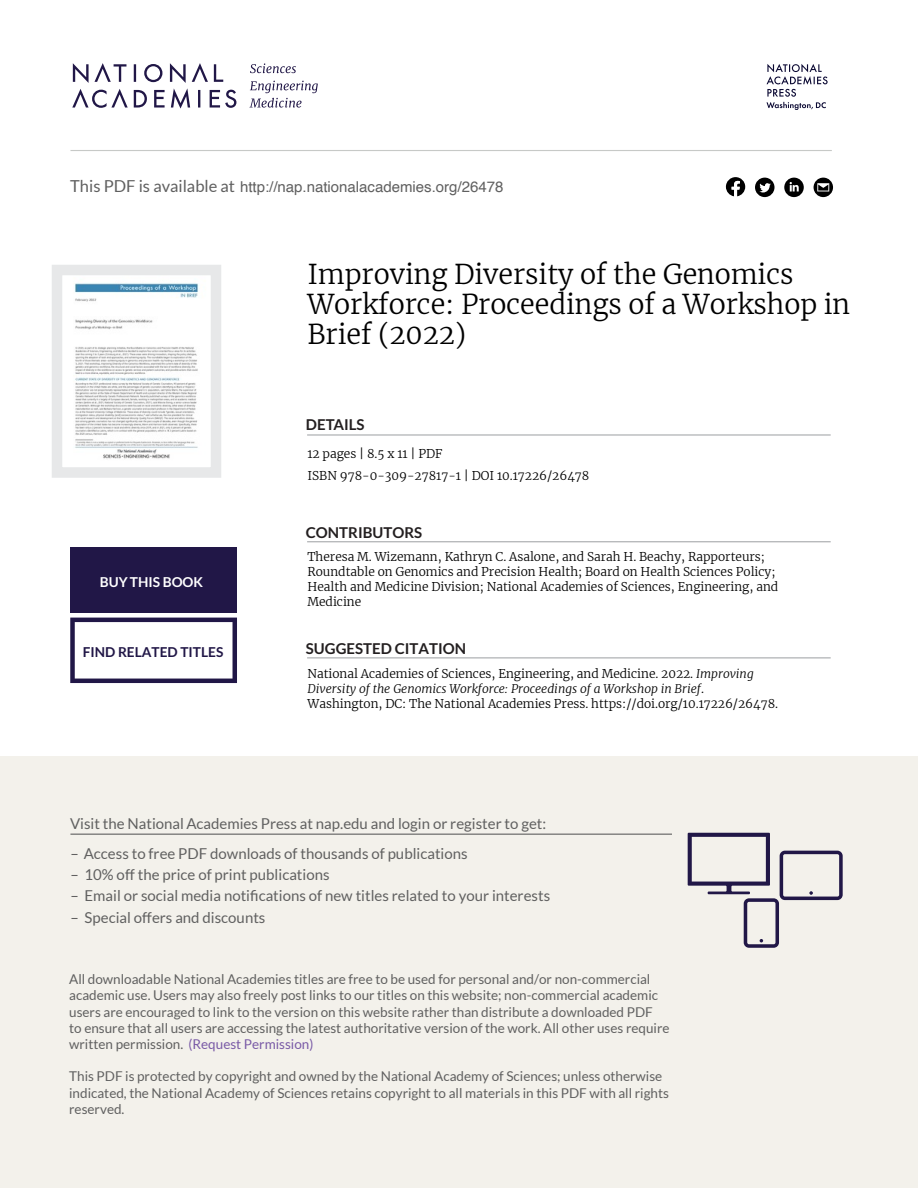
<style>
.page{position:relative;width:918px;height:1188px;background:#fff}
.page>*{position:absolute;margin:0;border:0;box-sizing:border-box;transform-origin:0 0}
.t1{font:300 27px/30px "Merriweather";color:#000}
.t2{font:15px "Lato";color:#606060}
.t3{font:15px "Helvetica";color:#606060}
.t4{font:700 15px "Lato";color:#231f20}
.t5{font:700 13.65px "Lato";color:#211747}
.t6{font:700 13.65px "Lato";color:#fff}
.t7{font:13.5px/16.2px "Lato";color:#606060}
.t8{font:300 12px/15px "Merriweather";color:#000}
.s1{font-family:"Lato";font-size:16.5px}
.s2{font-style:italic}
.s3{color:#795aa6}
</style>
<div class="page">
<div style="left:0;top:756px;width:918px;height:432px;background:#f3f1eb"></div>
<hr style="left:70px;top:150px;width:762px;height:1px;background:#c7c9c7">
<hr style="left:70px;top:834px;width:602px;height:1px;background:#606060">
<hr style="left:307px;top:434px;width:524px;height:2px;background:#a7a9ac">
<hr style="left:307px;top:541px;width:524px;height:1px;background:#a7a9ac">
<hr style="left:307px;top:657px;width:524px;height:1px;background:#a7a9ac">
<div style="left:70px;top:548px;width:167px;height:65px;background:#211747"></div>
<svg style="left:70px;top:618px;width:167px;height:65px"></svg>
<svg style="left:726px;top:177px;width:19px;height:19px"></svg>
<div style="left:755px;top:178px;width:20px;height:19px;background:#000;border-radius:50%"></div>
<svg style="left:759px;top:183px;width:12px;height:9px"></svg>
<svg style="left:784px;top:178px;width:20px;height:19px"></svg>
<svg style="left:790px;top:182px;width:9px;height:9px"></svg>
<div style="left:814px;top:178px;width:19px;height:19px;background:#000;border-radius:50%"></div>
<svg style="left:817px;top:183px;width:12px;height:9px"></svg>
<svg style="left:688px;top:833px;width:155px;height:115px"></svg>
<svg style="left:73px;top:63px;width:16px;height:20px"></svg>
<svg style="left:95px;top:63px;width:31px;height:19px"></svg>
<svg style="left:134px;top:63px;width:102px;height:46px"></svg>
<svg style="left:72px;top:89px;width:56px;height:19px"></svg>
<svg style="left:250px;top:63px;width:46px;height:10px"></svg>
<svg style="left:249px;top:81px;width:69px;height:27px"></svg>
<svg style="left:767px;top:64px;width:61px;height:46px"></svg>
<img style="left:74px;top:283px;width:125px;height:176px">
<div style="left:52px;top:265px;width:169px;height:213px;border:10px solid #e7e8e9"></div>
<p class="t3" style="left:70px;top:180px;width:435px"><span class="s1">This PDF is available at</span> http://nap.nationalacademies.org/26478</p>
<h1 class="t1" style="left:308px;top:259px;width:544px">Improving Diversity of the Genomics<br>Workforce: Proceedings of a Workshop in<br>Brief (2022)</h1>
<p class="t4" style="left:306px;top:415px;width:60px">DETAILS</p>
<p class="t8" style="left:308px;top:442px;width:283px;line-height:22.5px">12 pages | 8.5 x 11 | PDF<br>ISBN 978-0-309-27817-1 | DOI 10.17226/26478</p>
<p class="t6" style="left:100px;top:574px;width:105px">BUY THIS BOOK</p>
<p class="t5" style="left:83px;top:644px;width:142px">FIND RELATED TITLES</p>
<p class="t4" style="left:306px;top:523px;width:118px">CONTRIBUTORS</p>
<p class="t8" style="left:308px;top:549px;width:472px">Theresa M. Wizemann, Kathryn C. Asalone, and Sarah H. Beachy, Rapporteurs; Roundtable on Genomics and Precision Health; Board on Health Sciences Policy; Health and Medicine Division; National Academies of Sciences, Engineering, and Medicine</p>
<p class="t4" style="left:306px;top:639px;width:162px">SUGGESTED CITATION</p>
<p class="t8" style="left:308px;top:666px;width:472px">National Academies of Sciences, Engineering, and Medicine. 2022. <span class="s2">Improving<br>Diversity of the Genomics Workforce: Proceedings of a Workshop in Brief</span>.<br>Washington, DC: The National Academies Press. https://doi.org/10.17226/26478.</p>
<p class="t2" style="left:70px;top:815px;width:478px">Visit the National Academies Press at nap.edu and login or register to get:</p>
<p class="t2" style="left:70px;top:844px;width:399px">– Access to free PDF downloads of thousands of publications</p>
<p class="t2" style="left:70px;top:865px;width:261px">– 10% off the price of print publications</p>
<p class="t2" style="left:70px;top:886px;width:481px">– Email or social media notifications of new titles related to your interests</p>
<p class="t2" style="left:70px;top:908px;width:196px">– Special offers and discounts</p>
<p class="t7" style="left:69px;top:971px;width:602px">All downloadable National Academies titles are free to be used for personal and/or non-commercial academic use. Users may also freely post links to our titles on this website; non-commercial academic users are encouraged to link to the version on this website rather than distribute a downloaded PDF<br>to ensure that all users are accessing the latest authoritative version of the work. All other uses require written permission. <span class="s3">(Request Permission)</span></p>
<p class="t7" style="left:69px;top:1068px;width:601px">This PDF is protected by copyright and owned by the National Academy of Sciences; unless otherwise indicated, the National Academy of Sciences retains copyright to all materials in this PDF with all rights reserved.</p>
</div>
